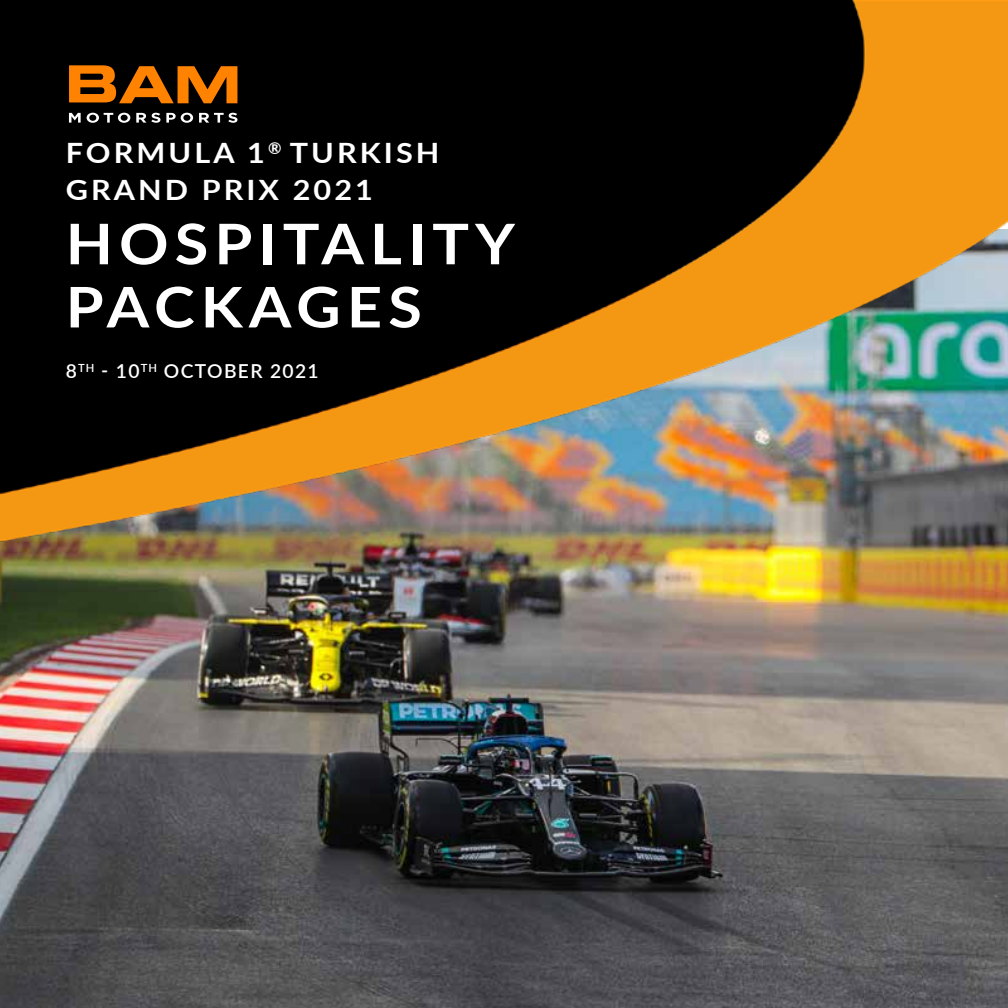
<style>
.page{position:relative;width:1008px;height:1008px;background:#fff}
.page>*{position:absolute;margin:0;border:0;box-sizing:border-box;transform-origin:0 0}
.t1{font:700 56px/63.2px "Lato";letter-spacing:.1em;color:#fff;scale:1.09 1}
.t2{font:700 28px/36.8px "Lato";letter-spacing:.1em;color:#fff;scale:1.09 1}
.t3{font:600 19.25px "Lato";letter-spacing:.07em;color:#fff}
</style>
<div class="page">
<img style="left:0;top:542px;width:1008px;height:466px">
<img style="left:0;top:0;width:1008px;height:542px">
<svg style="left:67px;top:57px;width:174px;height:74px;background:#5a340c"></svg>
<p class="t2" style="left:66px;top:133px;width:344px">FORMULA 1<sup>®</sup> TURKISH<br>GRAND PRIX 2021</p>
<h1 class="t1" style="left:66px;top:210px;width:414px">HOSPITALITY<br>PACKAGES</h1>
<p class="t3" style="left:66px;top:357px;width:255px">8<sup>TH</sup> - 10<sup>TH</sup> OCTOBER 2021</p>
</div>
